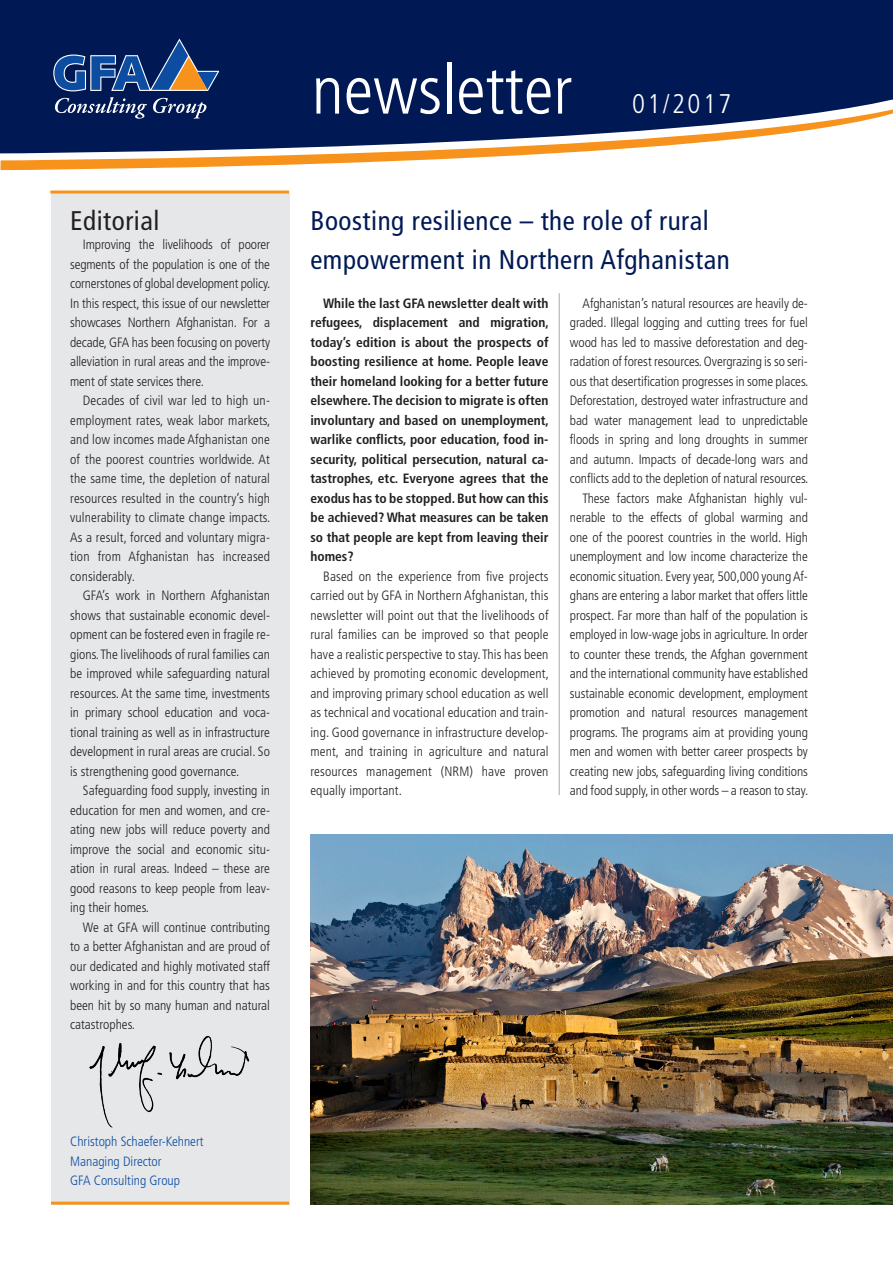
<style>
.page{position:relative;width:893px;height:1263px;background:#fff}
.page>*{position:absolute;margin:0;border:0;box-sizing:border-box;transform-origin:0 0}
.t1{font:300 condensed 69px "Frutiger LT Std";color:#fff}
._04_Header{font:condensed 27px "Frutiger LT Std";letter-spacing:.02em;color:#001954}
._02_Editorial_Header{font:condensed 27px "Frutiger LT Std";letter-spacing:.02em;color:#231f20}
.t2{font:300 condensed 27px "Frutiger LT Std";letter-spacing:.09em;color:#fff}
._04_Header-2{font:300 condensed 13.5px/19.5px "Frutiger LT Std";letter-spacing:-.005em;color:#231f20;text-align:justify}
._03_Editorial_Fließt{font:300 condensed 13.5px/19.5px "Frutiger LT Std";color:#231f20;text-align:justify}
._04_Header-3{font:700 condensed 13.5px/19.5px "Frutiger LT Std";color:#231f20;text-align:justify}
._03_Editorial_Fließt-2{font:300 condensed 13.5px "Frutiger LT Std";color:#0d4da1}
</style>
<div class="page">
<hr style="left:559px;top:293px;width:1px;height:502px;background:#a8a9ad">
<div style="left:51px;top:194px;width:238px;height:1011px;background:#e6e7e9"></div>
<img style="left:89px;top:1036px;width:161px;height:92px">
<img style="left:310px;top:834px;width:583px;height:370px">
<svg style="left:1px;top:160px;width:417px;height:10px;fill:#f7931d"></svg>
<svg style="left:0;top:153px;width:557px;height:7px"></svg>
<svg style="left:0;top:0;width:893px;height:153px;fill:#001954"></svg>
<svg style="left:55px;top:97px;width:151px;height:22px"></svg>
<svg style="left:53px;top:39px;width:166px;height:52px"></svg>
<hr style="left:50px;top:191px;width:239px;height:3px;background:#f7931d">
<hr style="left:51px;top:1202px;width:238px;height:3px;background:#f7931d">
<p class="_02_Editorial_Header" style="left:70px;top:204px;width:91px">Editorial</p>
<p class="_03_Editorial_Fließt" style="left:70px;top:235px;width:202px;text-indent:13px">Improving the livelihoods of poorer segments of the population is one of the cornerstones of global development policy.<br>In this respect, this issue of our newsletter showcases Northern Afghanistan. For a decade, GFA has been focusing on poverty alleviation in rural areas and the improve&shy;ment of state services there.</p>
<p class="_03_Editorial_Fließt" style="left:70px;top:391px;width:202px;text-indent:13px">Decades of civil war led to high un&shy;employment rates, weak labor markets, and low incomes made Afghanistan one of the poorest countries worldwide. At the same time, the depletion of natural resources resulted in the country’s high vulnerability to climate change impacts.<br>As a result, forced and voluntary migra&shy;tion from Afghanistan has increased considerably.</p>
<p class="_03_Editorial_Fließt" style="left:70px;top:586px;width:201px;text-indent:13px">GFA’s work in Northern Afghanistan shows that sustainable economic devel&shy;opment can be fostered even in fragile re&shy;gions. The livelihoods of rural families can be improved while safeguarding natural resources. At the same time, investments in primary school education and voca&shy;tional training as well as in infrastructure development in rural areas are crucial. So is strengthening good governance.</p>
<p class="_03_Editorial_Fließt" style="left:70px;top:781px;width:201px;text-indent:13px">Safeguarding food supply, investing in education for men and women, and cre&shy;ating new jobs will reduce poverty and improve the social and economic situ&shy;ation in rural areas. Indeed – these are good reasons to keep people from leav&shy;ing their homes.</p>
<p class="_03_Editorial_Fließt" style="left:70px;top:917px;width:201px;text-indent:13px">We at GFA will continue contributing to a better Afghanistan and are proud of our dedicated and highly motivated staff working in and for this country that has been hit by so many human and natural catastrophes.</p>
<p class="t1" style="left:312px;top:51px;width:262px">newsletter</p>
<p class="t2" style="left:632px;top:88px;width:101px">01/2017</p>
<p class="_04_Header" style="left:310px;top:204px;width:400px">Boosting resilience – the role of rural</p>
<p class="_04_Header" style="left:310px;top:243px;width:421px">empowerment in Northern Afghanistan</p>
<p class="_04_Header-2" style="left:570px;top:293px;width:240px;text-indent:13px">Afghanistan’s natural resources are heavily de&shy;graded. Illegal logging and cutting trees for fuel wood has led to massive deforestation and deg&shy;radation of forest resources. Overgrazing is so seri&shy;ous that desertification progresses in some places.<br>Deforestation, destroyed water infrastructure and bad water management lead to unpredictable floods in spring and long droughts in summer and autumn. Impacts of decade-long wars and conflicts add to the depletion of natural resources.</p>
<p class="_04_Header-2" style="left:570px;top:488px;width:240px;text-indent:13px">These factors make Afghanistan highly vul&shy;nerable to the effects of global warming and one of the poorest countries in the world. High unemployment and low income characterize the economic situation. Every year, 500,000 young Af&shy;ghans are entering a labor market that offers little prospect. Far more than half of the population is employed in low-wage jobs in agriculture. In order to counter these trends, the Afghan government and the international community have established sustainable economic development, employment promotion and natural resources management programs. The programs aim at providing young men and women with better career prospects by creating new jobs, safeguarding living conditions and food supply, in other words – a reason to stay.</p>
<p class="_04_Header-3" style="left:310px;top:293px;width:240px;text-indent:13px">While the last GFA newsletter dealt with refugees, displacement and migration, today’s edition is about the prospects of boosting resilience at home. People leave their homeland looking for a better future elsewhere. The decision to migrate is often involuntary and based on unemployment, warlike conflicts, poor education, food in&shy;security, political persecution, natural ca&shy;tastrophes, etc. Everyone agrees that the exodus has to be stopped. But how can this be achieved? What measures can be taken so that people are kept from leaving their homes?</p>
<p class="_04_Header-2" style="left:310px;top:566px;width:240px;text-indent:13px">Based on the experience from five projects carried out by GFA in Northern Afghanistan, this newsletter will point out that the livelihoods of rural families can be improved so that people have a realistic perspective to stay. This has been achieved by promoting economic development, and improving primary school education as well as technical and vocational education and train&shy;ing. Good governance in infrastructure develop&shy;ment, and training in agriculture and natural resources management (NRM) have proven equally important.</p>
<p class="_03_Editorial_Fließt-2" style="left:70px;top:1134px;width:135px">Christoph Schaefer-Kehnert</p>
<p class="_03_Editorial_Fließt-2" style="left:70px;top:1153px;width:93px">Managing Director</p>
<p class="_03_Editorial_Fließt-2" style="left:70px;top:1173px;width:111px">GFA Consulting Group</p>
</div>
